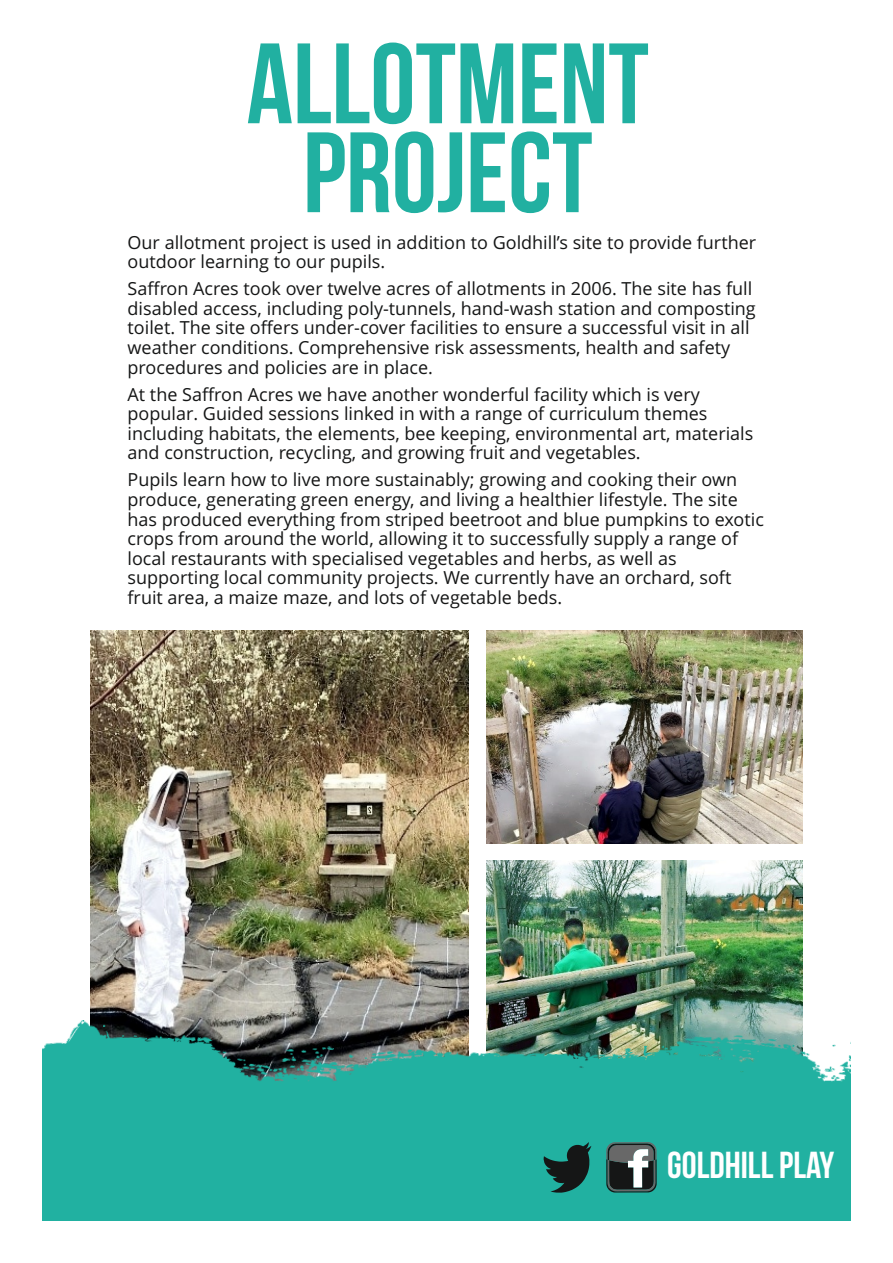
<style>
.page{position:relative;width:893px;height:1263px;background:#fff}
.page>*{position:absolute;margin:0;border:0;box-sizing:border-box;transform-origin:0 0}
.t1{font:114px/88.9px "Bebas Neue";color:#21b0a1;text-align:center}
.t2{font:37.5px "Bebas Neue";color:#fff}
.t3{font:18px/19.6px "Open Sans";color:#151616}
</style>
<div class="page">
<img style="left:487px;top:861px;width:316px;height:159px">
<img style="left:90px;top:630px;width:379px;height:390px">
<img style="left:43px;top:1020px;width:807px;height:200px">
<img style="left:487px;top:630px;width:316px;height:214px">
<svg style="left:606px;top:1142px;width:51px;height:50px"></svg>
<svg style="left:543px;top:1142px;width:48px;height:51px"></svg>
<h1 class="t1" style="left:247px;top:50px;width:404px">ALLOTMENT<br>PROJECT</h1>
<p class="t3" style="left:128px;top:234px;width:630px">Our allotment project is used in addition to Goldhill’s site to provide further outdoor learning to our pupils.</p>
<p class="t3" style="left:128px;top:281px;width:630px">Saffron Acres took over twelve acres of allotments in 2006. The site has full disabled access, including poly-tunnels, hand-wash station and composting toilet. The site offers under-cover facilities to ensure a successful visit in all weather conditions. Comprehensive risk assessments, health and safety procedures and policies are in place.</p>
<p class="t3" style="left:128px;top:386px;width:627px">At the Saffron Acres we have another wonderful facility which is very popular. Guided sessions linked in with a range of curriculum themes including habitats, the elements, bee keeping, environmental art, materials and construction, recycling, and growing fruit and vegetables.</p>
<p class="t3" style="left:128px;top:472px;width:638px">Pupils learn how to live more sustainably; growing and cooking their own produce, generating green energy, and living a healthier lifestyle. The site has produced everything from striped beetroot and blue pumpkins to exotic crops from around the world, allowing it to successfully supply a range of local restaurants with specialised vegetables and herbs, as well as supporting local community projects. We currently have an orchard, soft fruit area, a maize maze, and lots of vegetable beds.</p>
<h2 class="t2" style="left:667px;top:1149px;width:169px">GOLDHILL PLAY</h2>
</div>
